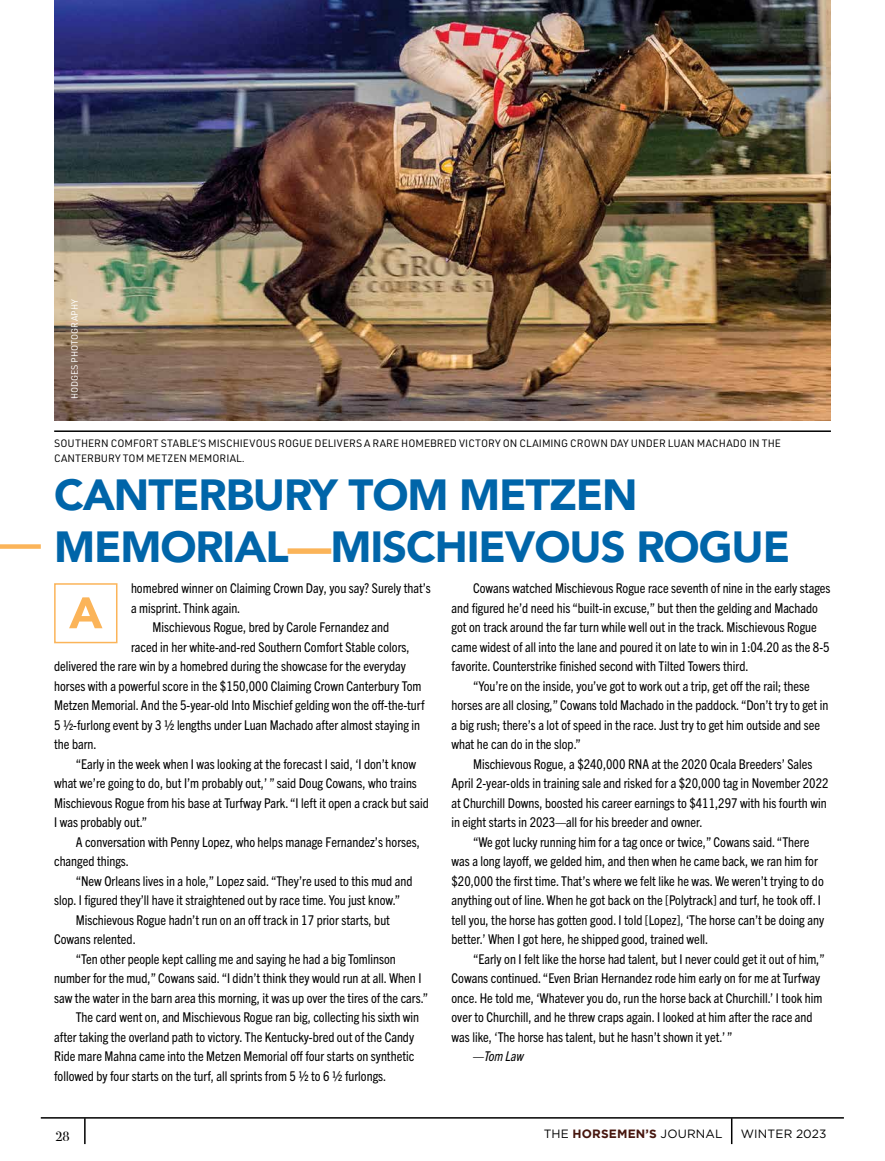
<style>
.page{position:relative;width:885px;height:1161px;background:#fff}
.page>*{position:absolute;margin:0;border:0;box-sizing:border-box;transform-origin:0 0}
.t1{font:600 57px "Avenir Next";color:#fbb459}
.t2{font:900 43.5px/52.2px "Avenir";letter-spacing:-.025em;color:#0065a9}
.t3{font:condensed 13.5px "Trade Gothic Next LT Pro";color:#000}
.t4{font:italic condensed 13.5px "Trade Gothic Next LT Pro";letter-spacing:-.01em;color:#000}
.t5{font:13.5px "Bodoni Svty Two ITCTT";color:#000}
.t6{font:12px "Gotham";letter-spacing:.015em;color:#000}
.t7{font:10.5px/15px "URWDIN";color:#000}
.t8{font:9px "URWDIN";color:#fff}
.s1{color:#fbb459}
.s2{font-style:normal}
.s3{font-weight:700;color:#47160e}
</style>
<div class="page">
<hr style="left:41px;top:1117px;width:802px;height:2px;background:#000">
<hr style="left:84px;top:1118px;width:2px;height:26px;background:#000">
<hr style="left:730px;top:1118px;width:2px;height:26px;background:#000">
<img style="left:54px;top:0;width:776px;height:420px">
<div style="left:54px;top:583px;width:63px;height:60px;border:2px solid #fbb459"></div>
<hr style="left:54px;top:430px;width:776px;height:2px;background:#000">
<div style="left:0;top:544px;width:41px;height:5px;background:#fbb459"></div>
<p class="t8" style="left:69px;top:399px;width:102px;rotate:-90deg">HODGES PHOTOGRAPHY</p>
<p class="t7" style="left:54px;top:436px;width:728px">SOUTHERN COMFORT STABLE’S MISCHIEVOUS ROGUE DELIVERS A RARE HOMEBRED VICTORY ON CLAIMING CROWN DAY UNDER LUAN MACHADO IN THE<br>CANTERBURY TOM METZEN MEMORIAL.</p>
<h2 class="t2" style="left:54px;top:467px;width:737px">CANTERBURY TOM METZEN<br>MEMORIAL<span class="s1">—</span>MISCHIEVOUS ROGUE</h2>
<h1 class="t1" style="left:69px;top:560px;width:35px">A</h1>
<p class="t3" style="left:473px;top:579px;width:359px">Cowans watched Mischievous Rogue race seventh of nine in the early stages</p>
<p class="t3" style="left:451px;top:599px;width:368px">and figured he’d need his “built-in excuse,” but then the gelding and Machado</p>
<p class="t3" style="left:451px;top:618px;width:367px">got on track around the far turn while well out in the track. Mischievous Rogue</p>
<p class="t3" style="left:451px;top:638px;width:379px">came widest of all into the lane and poured it on late to win in 1:04.20 as the 8-5</p>
<p class="t3" style="left:451px;top:657px;width:298px">favorite. Counterstrike finished second with Tilted Towers third.</p>
<p class="t3" style="left:473px;top:677px;width:338px">“You’re on the inside, you’ve got to work out a trip, get off the rail; these</p>
<p class="t3" style="left:451px;top:696px;width:378px">horses are all closing,” Cowans told Machado in the paddock. “Don’t try to get in</p>
<p class="t3" style="left:451px;top:716px;width:370px">a big rush; there’s a lot of speed in the race. Just try to get him outside and see</p>
<p class="t3" style="left:451px;top:735px;width:131px">what he can do in the slop.”</p>
<p class="t3" style="left:473px;top:755px;width:341px">Mischievous Rogue, a $240,000 RNA at the 2020 Ocala Breeders’ Sales</p>
<p class="t3" style="left:451px;top:774px;width:378px">April 2-year-olds in training sale and risked for a $20,000 tag in November 2022</p>
<p class="t3" style="left:451px;top:794px;width:376px">at Churchill Downs, boosted his career earnings to $411,297 with his fourth win</p>
<p class="t3" style="left:451px;top:813px;width:253px">in eight starts in 2023—all for his breeder and owner.</p>
<p class="t3" style="left:473px;top:833px;width:337px">“We got lucky running him for a tag once or twice,” Cowans said. “There</p>
<p class="t3" style="left:451px;top:852px;width:368px">was a long layoff, we gelded him, and then when he came back, we ran him for</p>
<p class="t3" style="left:451px;top:872px;width:373px">$20,000 the first time. That’s where we felt like he was. We weren’t trying to do</p>
<p class="t3" style="left:451px;top:891px;width:371px">anything out of line. When he got back on the [Polytrack] and turf, he took off. I</p>
<p class="t3" style="left:451px;top:911px;width:374px">tell you, the horse has gotten good. I told [Lopez], ‘The horse can’t be doing any</p>
<p class="t3" style="left:451px;top:930px;width:258px">better.’ When I got here, he shipped good, trained well.</p>
<p class="t3" style="left:473px;top:950px;width:353px">“Early on I felt like the horse had talent, but I never could get it out of him,”</p>
<p class="t3" style="left:451px;top:969px;width:370px">Cowans continued. “Even Brian Hernandez rode him early on for me at Turfway</p>
<p class="t3" style="left:451px;top:989px;width:372px">once. He told me, ‘Whatever you do, run the horse back at Churchill.’ I took him</p>
<p class="t3" style="left:451px;top:1008px;width:362px">over to Churchill, and he threw craps again. I looked at him after the race and</p>
<p class="t3" style="left:451px;top:1028px;width:282px">was like, ‘The horse has talent, but he hasn’t shown it yet.’ ”</p>
<p class="t4" style="left:473px;top:1047px;width:52px"><span class="s2">—</span>Tom Law</p>
<p class="t3" style="left:131px;top:579px;width:301px">homebred winner on Claiming Crown Day, you say? Surely that’s</p>
<p class="t3" style="left:131px;top:599px;width:111px">a misprint. Think again.</p>
<p class="t3" style="left:152px;top:618px;width:238px">Mischievous Rogue, bred by Carole Fernandez and</p>
<p class="t3" style="left:131px;top:638px;width:280px">raced in her white-and-red Southern Comfort Stable colors,</p>
<p class="t3" style="left:54px;top:657px;width:353px">delivered the rare win by a homebred during the showcase for the everyday</p>
<p class="t3" style="left:54px;top:677px;width:369px">horses with a powerful score in the $150,000 Claiming Crown Canterbury Tom</p>
<p class="t3" style="left:54px;top:696px;width:372px">Metzen Memorial. And the 5-year-old Into Mischief gelding won the off-the-turf</p>
<p class="t3" style="left:54px;top:716px;width:367px">5 1/2-furlong event by 3 1/2 lengths under Luan Machado after almost staying in</p>
<p class="t3" style="left:54px;top:735px;width:44px">the barn.</p>
<p class="t3" style="left:76px;top:755px;width:342px">“Early in the week when I was looking at the forecast I said, ‘I don’t know</p>
<p class="t3" style="left:54px;top:774px;width:364px">what we’re going to do, but I’m probably out,’ ” said Doug Cowans, who trains</p>
<p class="t3" style="left:54px;top:794px;width:376px">Mischievous Rogue from his base at Turfway Park. “I left it open a crack but said</p>
<p class="t3" style="left:54px;top:813px;width:94px">I was probably out.”</p>
<p class="t3" style="left:76px;top:833px;width:345px">A conversation with Penny Lopez, who helps manage Fernandez’s horses,</p>
<p class="t3" style="left:54px;top:852px;width:76px">changed things.</p>
<p class="t3" style="left:76px;top:872px;width:338px">“New Orleans lives in a hole,” Lopez said. “They’re used to this mud and</p>
<p class="t3" style="left:54px;top:891px;width:347px">slop. I figured they’ll have it straightened out by race time. You just know.”</p>
<p class="t3" style="left:76px;top:911px;width:316px">Mischievous Rogue hadn’t run on an off track in 17 prior starts, but</p>
<p class="t3" style="left:54px;top:930px;width:83px">Cowans relented.</p>
<p class="t3" style="left:76px;top:950px;width:321px">“Ten other people kept calling me and saying he had a big Tomlinson</p>
<p class="t3" style="left:54px;top:969px;width:369px">number for the mud,” Cowans said. “I didn’t think they would run at all. When I</p>
<p class="t3" style="left:54px;top:989px;width:375px">saw the water in the barn area this morning, it was up over the tires of the cars.”</p>
<p class="t3" style="left:76px;top:1008px;width:345px">The card went on, and Mischievous Rogue ran big, collecting his sixth win</p>
<p class="t3" style="left:54px;top:1028px;width:361px">after taking the overland path to victory. The Kentucky-bred out of the Candy</p>
<p class="t3" style="left:54px;top:1047px;width:361px">Ride mare Mahna came into the Metzen Memorial off four starts on synthetic</p>
<p class="t3" style="left:54px;top:1067px;width:334px">followed by four starts on the turf, all sprints from 5 1/2 to 6 1/2 furlongs.</p>
<p class="t5" style="left:55px;top:1125px;width:16px">28</p>
<p class="t6" style="left:543px;top:1127px;width:180px">THE <span class="s3">HORSEMEN’S</span> JOURNAL</p>
<p class="t6" style="left:740px;top:1127px;width:87px">WINTER 2023</p>
</div>
